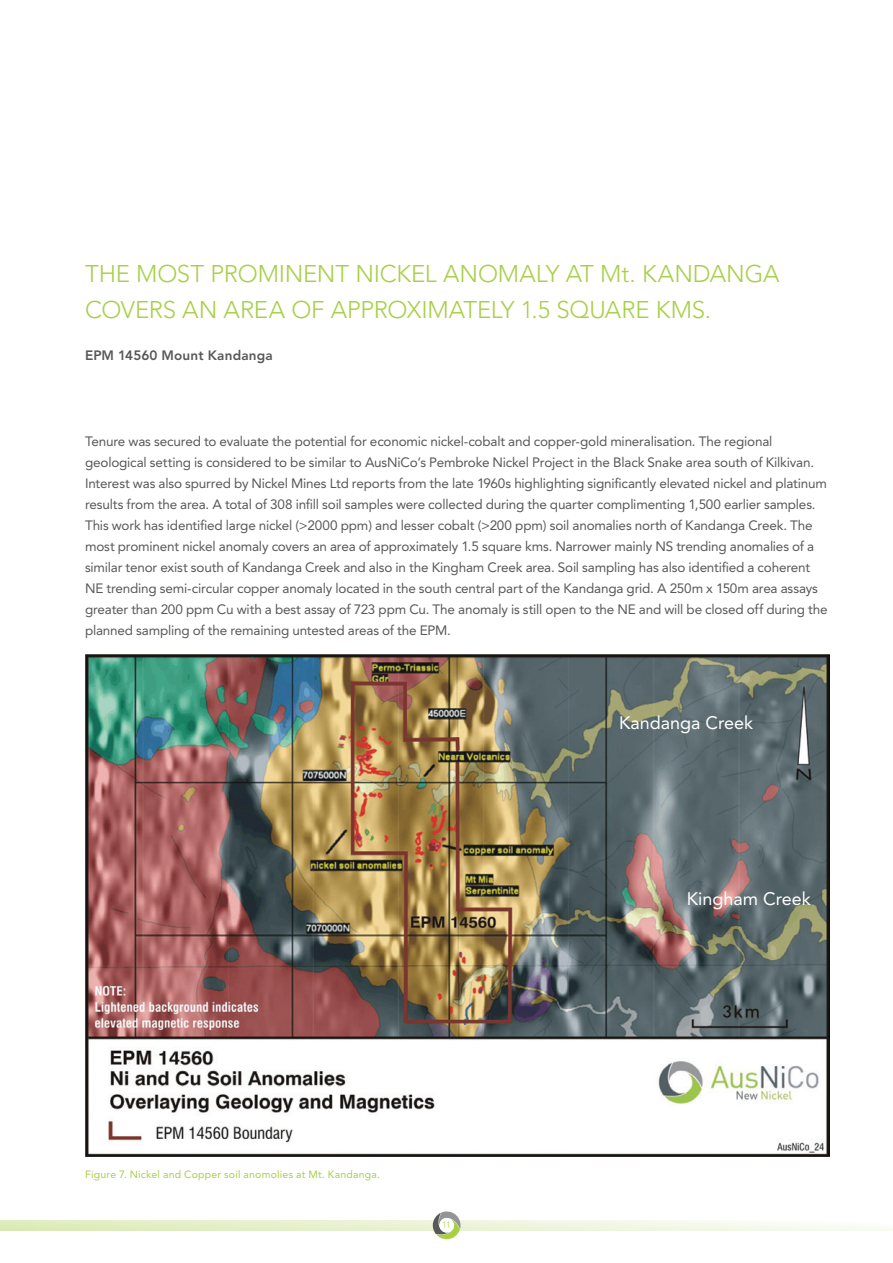
<style>
.page{position:relative;width:893px;height:1263px;background:#fff}
.page>*{position:absolute;margin:0;border:0;box-sizing:border-box;transform-origin:0 0}
.t1{font:300 24px/36px "Avenir";letter-spacing:-.01em;color:#a8cf46}
.t2{font:18px "Avenir";color:#fff}
.t3{font:13.5px/21px "Avenir";letter-spacing:-.015em;color:#57585a}
.t4{font:800 13.5px "Avenir";letter-spacing:.015em;color:#57585a}
.t5{font:10.5px "Avenir";letter-spacing:.02em;color:#a8cf46}
.t6{font:300 9px "Avenir";color:#a8cf46}
</style>
<div class="page">
<svg style="left:0;top:1220px;width:892px;height:11px"></svg>
<svg style="left:433px;top:1211px;width:28px;height:28px"></svg>
<div style="left:439px;top:1218px;width:15px;height:14px;background:#fff;border-radius:50%"></div>
<img style="left:85px;top:655px;width:744px;height:502px">
<h1 class="t1" style="left:85px;top:256px;width:696px">THE MOST PROMINENT NICKEL ANOMALY AT Mt. KANDANGA<br>COVERS AN AREA OF APPROXIMATELY 1.5 SQUARE KMS.</h1>
<p class="t4" style="left:85px;top:347px;width:189px">ePM 14560 Mount Kandanga</p>
<p class="t3" style="left:85px;top:431px;width:744px">Tenure was secured to evaluate the potential for economic nickel-cobalt and copper-gold mineralisation. The regional geological setting is considered to be similar to AusNiCo’s Pembroke Nickel Project in the Black Snake area south of Kilkivan.<br>Interest was also spurred by Nickel Mines Ltd reports from the late 1960s highlighting significantly elevated nickel and platinum results from the area. A total of 308 infill soil samples were collected during the quarter complimenting 1,500 earlier samples.<br>This work has identified large nickel (&gt;2000 ppm) and lesser cobalt (&gt;200 ppm) soil anomalies north of Kandanga Creek. The most prominent nickel anomaly covers an area of approximately 1.5 square kms. Narrower mainly NS trending anomalies of a similar tenor exist south of Kandanga Creek and also in the Kingham Creek area. Soil sampling has also identified a coherent NE trending semi-circular copper anomaly located in the south central part of the Kandanga grid. A 250m x 150m area assays greater than 200 ppm Cu with a best assay of 723 ppm Cu. The anomaly is still open to the NE and will be closed off during the planned sampling of the remaining untested areas of the EPM.</p>
<h2 class="t2" style="left:619px;top:712px;width:136px">Kandanga Creek</h2>
<p class="t5" style="left:85px;top:1168px;width:297px">Figure 7. Nickel and Copper soil anomolies at Mt. Kandanga.</p>
<p class="t6" style="left:442px;top:1220px;width:10px">11</p>
<h2 class="t2" style="left:687px;top:888px;width:126px">Kingham Creek</h2>
</div>
